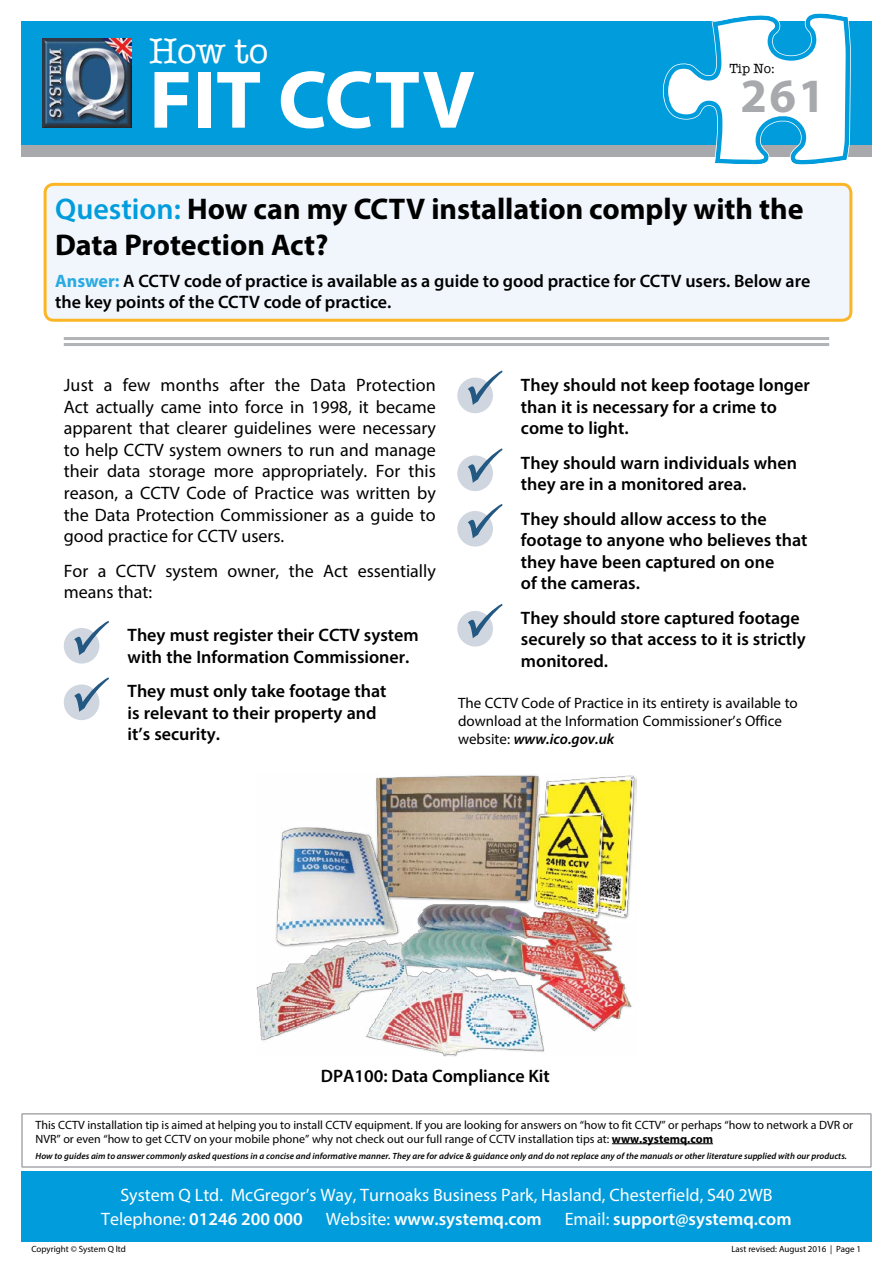
<style>
.page{position:relative;width:893px;height:1263px;background:#fff}
.page>*{position:absolute;margin:0;border:0;box-sizing:border-box;transform-origin:0 0}
.t1{font:700 82.5px "Myriad Pro";color:#fff}
.t2{font:700 48px "Myriad Pro";color:#a7a9ac}
.t3{font:36px "American Typewriter";color:#fff}
.t4{font:700 30px/36px "Myriad Pro";color:#000}
.t5{font:600 18px/21.6px "Myriad Pro";color:#000}
.t6{font:18px/21.6px "Myriad Pro";color:#000;text-align:justify}
.t7{font:18px/24px "Myriad Pro";color:#fff}
.t8{font:600 18px "Myriad Pro";color:#fff}
.t9{font:15px/18px "Myriad Pro";color:#000}
.t10{font:13.5px "American Typewriter";color:#000}
.t11{font:12px/13.5px "Myriad Pro";color:#000}
.t12{font:italic 600 9px "Myriad Pro";letter-spacing:.005em;color:#000}
.t13{font:9px "Myriad Pro";color:#000}
.s1{font-weight:600;color:#009cdc}
.s2{font-weight:700;color:#2aaae2}
.s3{font-weight:600;font-style:italic}
.s4{font-weight:700}
.s5{font-weight:600}
.s6{font-weight:400}
</style>
<div class="page">
<div style="left:64px;top:628px;width:35px;height:35px;background:#cfd6e0;border-radius:50%"></div>
<svg style="left:74px;top:621px;width:35px;height:34px"></svg>
<div style="left:457px;top:378px;width:36px;height:35px;background:#cfd6e0;border-radius:50%"></div>
<svg style="left:468px;top:370px;width:35px;height:35px"></svg>
<div style="left:457px;top:455px;width:36px;height:36px;background:#cfd6e0;border-radius:50%"></div>
<svg style="left:468px;top:448px;width:35px;height:35px"></svg>
<div style="left:457px;top:511px;width:36px;height:36px;background:#cfd6e0;border-radius:50%"></div>
<svg style="left:468px;top:504px;width:35px;height:34px"></svg>
<div style="left:457px;top:611px;width:36px;height:35px;background:#cfd6e0;border-radius:50%"></div>
<svg style="left:468px;top:604px;width:35px;height:34px"></svg>
<div style="left:64px;top:684px;width:35px;height:36px;background:#cfd6e0;border-radius:50%"></div>
<svg style="left:74px;top:677px;width:35px;height:35px"></svg>
<hr style="left:64px;top:337px;width:765px;height:3px;background:#b1b4b6">
<hr style="left:64px;top:343px;width:765px;height:3px;background:#b1b4b6">
<img style="left:257px;top:775px;width:379px;height:282px">
<div style="left:21px;top:145px;width:851px;height:12px;background:#a7a9ac"></div>
<div style="left:21px;top:21px;width:851px;height:124px;background:#009cdc"></div>
<div style="left:21px;top:1171px;width:851px;height:71px;background:#009cdc"></div>
<img style="left:43px;top:38px;width:89px;height:90px">
<svg style="left:663px;top:13px;width:188px;height:152px"></svg>
<hr style="left:612px;top:1143px;width:101px;height:1px;background:#000">
<div style="left:21px;top:1113px;width:851px;height:55px;border:2px solid #a7a9ac"></div>
<div style="left:45px;top:184px;width:806px;height:136px;background:#f0f6fc;border-radius:9px"></div>
<div style="left:44px;top:183px;width:808px;height:139px;border:3px solid #fcb525;border-radius:9px"></div>
<h3 class="t3" style="left:149px;top:24px;width:121px">How to</h3>
<h1 class="t1" style="left:149px;top:46px;width:327px">FIT CCTV</h1>
<h2 class="t2" style="left:740px;top:64px;width:86px">261</h2>
<p class="t10" style="left:729px;top:58px;width:47px">Tip No:</p>
<h3 class="t4" style="left:55px;top:190px;width:750px"><span class="s1">Question:</span> How can my CCTV installation comply with the<br>Data Protection Act?</h3>
<p class="t5" style="left:55px;top:269px;width:757px"><span class="s2">Answer:</span> A CCTV code of practice is available as a guide to good practice for CCTV users. Below are the key points of the CCTV code of practice.</p>
<p class="t6" style="left:64px;top:374px;width:374px">Just a few months after the Data Protection Act actually came into force in 1998, it became apparent that clearer guidelines were necessary to help CCTV system owners to run and manage their data storage more appropriately. For this reason, a CCTV Code of Practice was written by the Data Protection Commissioner as a guide to good practice for CCTV users.</p>
<p class="t6" style="left:64px;top:559px;width:374px">For a CCTV system owner, the Act essentially means that:</p>
<p class="t5" style="left:128px;top:624px;width:293px">They must register their CCTV system with the Information Commissioner.</p>
<p class="t5" style="left:128px;top:680px;width:261px">They must only take footage that is relevant to their property and it’s security.</p>
<p class="t5" style="left:521px;top:374px;width:291px">They should not keep footage longer than it is necessary for a crime to come to light.</p>
<p class="t5" style="left:521px;top:451px;width:278px">They should warn individuals when they are in a monitored area.</p>
<p class="t5" style="left:521px;top:507px;width:288px">They should allow access to the footage to anyone who believes that they have been captured on one<br>of the cameras.</p>
<p class="t5" style="left:521px;top:606px;width:286px">They should store captured footage securely so that access to it is strictly monitored.</p>
<p class="t9" style="left:458px;top:694px;width:341px">The CCTV Code of Practice in its entirety is available to download at the Information Commissioner’s Office website: <span class="s3">www.ico.gov.uk</span></p>
<p class="t5" style="left:321px;top:1064px;width:231px">DPA100: Data Compliance Kit</p>
<p class="t11" style="left:36px;top:1118px;width:819px">This CCTV installation tip is aimed at helping you to install CCTV equipment. If you are looking for answers on “how to fit CCTV” or perhaps “how to network a DVR or<br>NVR” or even “how to get CCTV on your mobile phone” why not check out our full range of CCTV installation tips at: <span class="s4">www.systemq.com</span></p>
<p class="t12" style="left:36px;top:1150px;width:813px">How to guides aim to answer commonly asked questions in a concise and informative manner. They are for advice &amp; guidance only and do not replace any of the manuals or other literature supplied with our products.</p>
<p class="t7" style="left:101px;top:1183px;width:673px;text-indent:19px">System Q Ltd. McGregor’s Way, Turnoaks Business Park, Hasland, Chesterfield, S40 2WB<br>Telephone: <span class="s5">01246 200 000</span></p>
<p class="t8" style="left:326px;top:1208px;width:218px"><span class="s6">Website:</span> www.systemq.com</p>
<p class="t8" style="left:565px;top:1208px;width:228px"><span class="s6">Email:</span> support@systemq.com</p>
<p class="t13" style="left:31px;top:1243px;width:96px">Copyright © System Q ltd</p>
<p class="t13" style="left:731px;top:1243px;width:131px">Last revised: August 2016 | Page 1</p>
</div>
